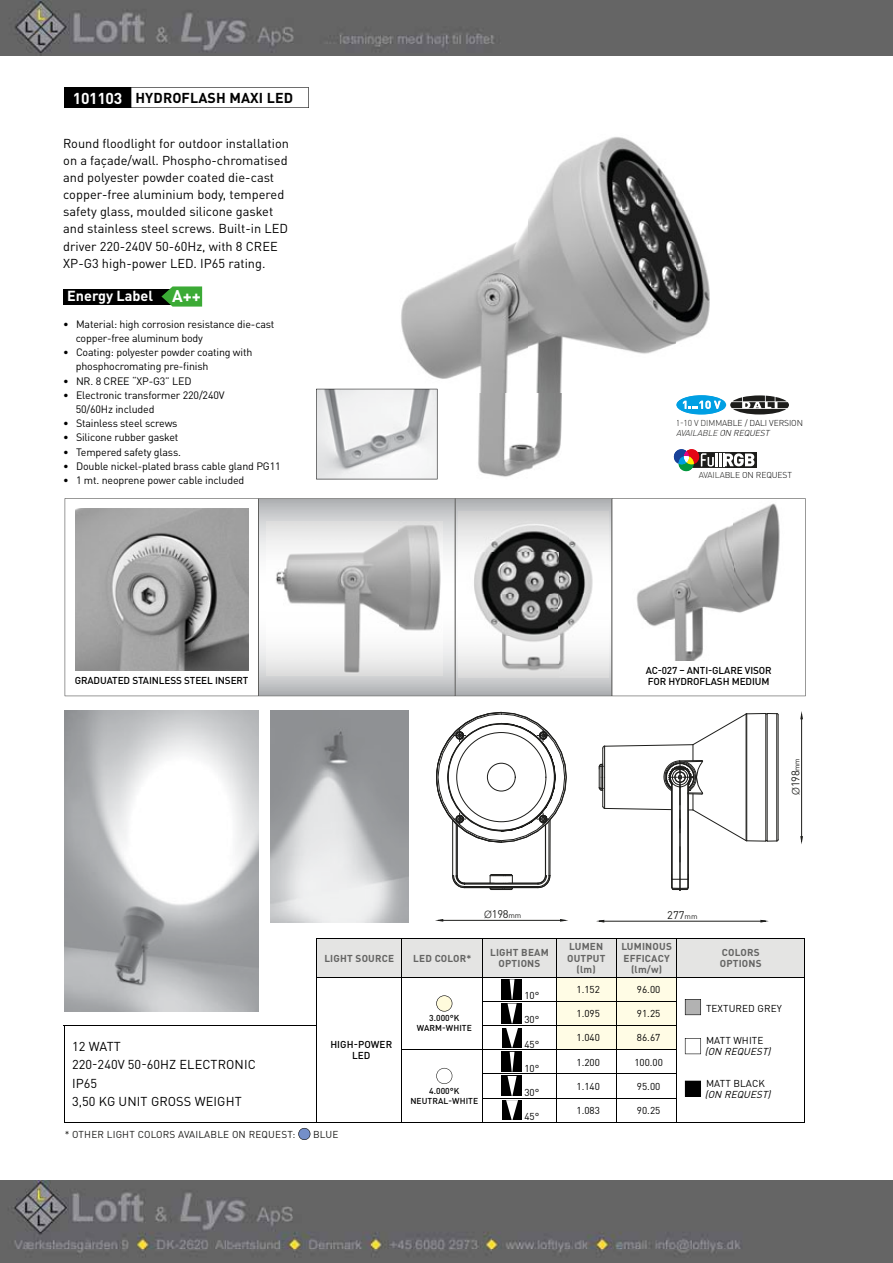
<style>
.page{position:relative;width:893px;height:1263px;background:#fff}
.page>*{position:absolute;margin:0;border:0;box-sizing:border-box;transform-origin:0 0}
.t1{font:700 14.4px "DINOT";color:#fff}
.t2{font:700 14.25px "DINOT";letter-spacing:.01em;color:#000}
.t3{font:12.75px/17.1px "DINOT";color:#000}
.t4{font:11.1px "DINOT";letter-spacing:-.02em;color:#1d1d1b}
.t5{font:10.65px/14.2px "DINOT";letter-spacing:-.015em;color:#000}
.t6{font:9.9px "DINOT";color:#000}
.t7{font:700 9.9px/11.4px "DINOT";letter-spacing:.02em;color:#646463;text-align:center}
.t8{font:500 9.9px "DINOT";letter-spacing:-.01em;color:#000}
.t9{font:9.9px "DINOT";letter-spacing:.02em;color:#1d1d1b}
.t10{font:italic 9.9px "DINOT";color:#000}
.t11{font:500 9.9px/11.4px "DINOT";letter-spacing:.01em;color:#000;text-align:center}
.t12{font:300 8.55px/9.9px "DINOT";letter-spacing:-.01em;color:#000}
.t13{font:500 8.55px/9.9px "DINOT";letter-spacing:.01em;color:#000;text-align:center}
.t14{font:italic 300 8.55px "DINOT";color:#1d1d1b}
.s1{font-size:15.6px;color:#fff}
.s2{font-size:16.8px}
.s3{color:#1d1d1b}
.s4{font-style:italic}
.s5{font-family:"Helvetica";font-weight:300;font-size:10.2px}
.s6{font-size:7.35px}
</style>
<div class="page">
<img style="left:0;top:0;width:893px;height:55px">
<img style="left:0;top:1180px;width:893px;height:83px">
<hr style="left:64px;top:1025px;width:253px;height:1px;background:#000">
<svg style="left:64px;top:1026px;width:1px;height:96px"></svg>
<hr style="left:64px;top:1122px;width:741px;height:1px;background:#000">
<svg style="left:317px;top:939px;width:488px;height:183px"></svg>
<svg style="left:131px;top:87px;width:178px;height:21px"></svg>
<div style="left:64px;top:87px;width:67px;height:21px;background:#000"></div>
<svg style="left:298px;top:1128px;width:12px;height:12px"></svg>
<div style="left:64px;top:289px;width:116px;height:15px;background:#000"></div>
<svg style="left:161px;top:286px;width:41px;height:21px"></svg>
<div style="left:676px;top:395px;width:50px;height:19px;background:#009fe3;border-radius:50%"></div>
<svg style="left:730px;top:395px;width:59px;height:19px"></svg>
<svg style="left:754px;top:452px;width:2px;height:16px"></svg>
<img style="left:383px;top:137px;width:327px;height:343px">
<img style="left:677px;top:419px;width:33px;height:8px">
<img style="left:676px;top:430px;width:34px;height:6px">
<img style="left:676px;top:395px;width:48px;height:19px">
<svg style="left:683px;top:401px;width:38px;height:8px"></svg>
<img style="left:699px;top:472px;width:11px;height:7px">
<svg style="left:674px;top:449px;width:80px;height:22px"></svg>
<svg style="left:65px;top:498px;width:741px;height:198px"></svg>
<img style="left:459px;top:511px;width:150px;height:167px">
<img style="left:267px;top:522px;width:176px;height:154px">
<img style="left:75px;top:509px;width:173px;height:161px">
<img style="left:65px;top:711px;width:193px;height:301px">
<img style="left:271px;top:711px;width:138px;height:211px">
<hr style="left:801px;top:716px;width:1px;height:124px;background:#1d1d1b">
<svg style="left:800px;top:836px;width:3px;height:8px"></svg>
<svg style="left:800px;top:711px;width:3px;height:8px"></svg>
<hr style="left:440px;top:920px;width:124px;height:1px;background:#1d1d1b">
<svg style="left:435px;top:919px;width:8px;height:3px"></svg>
<svg style="left:560px;top:919px;width:8px;height:3px"></svg>
<hr style="left:601px;top:921px;width:163px;height:1px;background:#1d1d1b">
<svg style="left:760px;top:920px;width:9px;height:2px"></svg>
<svg style="left:596px;top:920px;width:8px;height:2px"></svg>
<hr style="left:671px;top:782px;width:1px;height:97px;background:#1d1d1b">
<hr style="left:672px;top:783px;width:1px;height:96px;background:#1d1d1b">
<hr style="left:687px;top:783px;width:1px;height:96px;background:#1d1d1b">
<hr style="left:688px;top:782px;width:1px;height:97px;background:#1d1d1b">
<hr style="left:680px;top:787px;width:1px;height:92px;background:#1d1d1b">
<hr style="left:778px;top:715px;width:1px;height:125px;background:#1d1d1b">
<svg style="left:599px;top:713px;width:179px;height:129px"></svg>
<svg style="left:671px;top:874px;width:18px;height:16px"></svg>
<hr style="left:456px;top:824px;width:1px;height:52px;background:#1d1d1b">
<hr style="left:457px;top:825px;width:1px;height:51px;background:#1d1d1b">
<hr style="left:452px;top:820px;width:1px;height:56px;background:#1d1d1b">
<hr style="left:549px;top:821px;width:1px;height:55px;background:#1d1d1b">
<hr style="left:545px;top:825px;width:1px;height:51px;background:#1d1d1b">
<hr style="left:550px;top:820px;width:1px;height:56px;background:#1d1d1b">
<svg style="left:452px;top:874px;width:99px;height:16px"></svg>
<svg style="left:436px;top:712px;width:131px;height:131px"></svg>
<svg style="left:316px;top:389px;width:121px;height:90px"></svg>
<h2 class="t2" style="left:73px;top:89px;width:222px"><span class="s1">101103</span> HYDROFLASH MAXI LED</h2>
<p class="t3" style="left:63px;top:135px;width:227px">Round floodlight for outdoor installation on a façade/wall. Phospho-chromatised and polyester powder coated die-cast copper-free aluminium body, tempered safety glass, moulded silicone gasket and stainless steel screws. Built-in LED driver 220-240V 50-60Hz, with 8 CREE XP-G3 high-power LED. IP65 rating.</p>
<h1 class="t1" style="left:67px;top:287px;width:135px">Energy Label <span class="s2">A++</span></h1>
<p class="t5" style="left:76px;top:317px;width:200px;text-indent:-12px">• Material: high corrosion resistance die-cast copper-free aluminum body</p>
<p class="t5" style="left:76px;top:345px;width:178px;text-indent:-12px">• Coating: polyester powder coating with phosphocromating pre-finish</p>
<p class="t5" style="left:63px;top:373px;width:130px">• NR. 8 CREE “XP-G3” LED</p>
<p class="t5" style="left:76px;top:388px;width:150px;text-indent:-12px">• Electronic transformer 220/240V<br>50/60Hz included</p>
<p class="t5" style="left:63px;top:416px;width:116px">• Stainless steel screws</p>
<p class="t5" style="left:63px;top:430px;width:117px">• Silicone rubber gasket</p>
<p class="t5" style="left:63px;top:444px;width:119px">• Tempered safety glass.</p>
<p class="t5" style="left:63px;top:459px;width:219px">• Double nickel-plated brass cable gland PG11</p>
<p class="t5" style="left:63px;top:473px;width:183px">• 1 mt. neoprene power cable included</p>
<p class="t12" style="left:725px;top:418px;width:80px;text-indent:-49px"><span class="s3">1-10 V DIMMA</span>BLE / DALI VERSION<br><span class="s4">N REQUEST</span></p>
<p class="t12" style="left:699px;top:470px;width:95px"><span class="s3">AVAILA</span>BLE ON REQUEST</p>
<p class="t14" style="left:676px;top:428px;width:53px">AVAILABLE O</p>
<p class="t8" style="left:646px;top:664px;width:128px">AC-027 – ANTI-GLARE VISOR</p>
<p class="t8" style="left:75px;top:674px;width:175px">GRADUATED STAINLESS STEEL INSERT</p>
<p class="t8" style="left:648px;top:675px;width:123px">FOR HYDROFLASH MEDIUM</p>
<p class="t4" style="left:789px;top:795px;width:39px;rotate:-90deg"><span class="s5">Ø</span>198<span class="s6">mm</span></p>
<p class="t4" style="left:484px;top:907px;width:39px"><span class="s5">Ø</span>198<span class="s6">mm</span></p>
<p class="t4" style="left:667px;top:908px;width:32px">277<span class="s6">mm</span></p>
<p class="t7" style="left:324px;top:952px;width:71px">LIGHT SOURCE</p>
<p class="t7" style="left:413px;top:952px;width:60px">LED COLOR*</p>
<p class="t7" style="left:490px;top:946px;width:60px">LIGHT BEAM<br>OPTIONS</p>
<p class="t7" style="left:567px;top:941px;width:40px">LUMEN<br>OUTPUT (lm)</p>
<p class="t7" style="left:621px;top:941px;width:52px">LUMINOUS<br>EFFICACY (lm/w)</p>
<p class="t7" style="left:720px;top:946px;width:43px;text-align:left">COLORS<br>OPTIONS</p>
<p class="t13" style="left:417px;top:1013px;width:57px">3.000°K<br>WARM-WHITE</p>
<p class="t6" style="left:524px;top:989px;width:16px">10°</p>
<p class="t6" style="left:524px;top:1014px;width:16px">30°</p>
<p class="t3" style="left:72px;top:1037px;width:185px;line-height:18.5px">12 WATT<br>220-240V 50-60HZ ELECTRONIC<br>IP65<br>3,50 KG UNIT GROSS WEIGHT</p>
<p class="t6" style="left:524px;top:1038px;width:16px">45°</p>
<p class="t11" style="left:330px;top:1038px;width:63px">HIGH-POWER<br>LED</p>
<p class="t6" style="left:524px;top:1062px;width:16px">10°</p>
<p class="t13" style="left:410px;top:1086px;width:69px">4.000°K<br>NEUTRAL-WHITE</p>
<p class="t6" style="left:524px;top:1086px;width:16px">30°</p>
<p class="t9" style="left:65px;top:1128px;width:232px">* OTHER LIGHT COLORS AVAILABLE ON REQUEST:</p>
<p class="t9" style="left:313px;top:1128px;width:27px">BLUE</p>
<p class="t6" style="left:524px;top:1110px;width:16px">45°</p>
<p class="t6" style="left:576px;top:983px;width:25px">1.152</p>
<p class="t6" style="left:637px;top:983px;width:25px">96.00</p>
<p class="t6" style="left:576px;top:1007px;width:25px">1.095</p>
<p class="t6" style="left:637px;top:1007px;width:25px">91.25</p>
<p class="t6" style="left:576px;top:1032px;width:25px">1.040</p>
<p class="t6" style="left:637px;top:1032px;width:25px">86.67</p>
<p class="t6" style="left:576px;top:1056px;width:25px">1.200</p>
<p class="t6" style="left:634px;top:1056px;width:30px">100.00</p>
<p class="t6" style="left:576px;top:1080px;width:25px">1.140</p>
<p class="t6" style="left:637px;top:1080px;width:25px">95.00</p>
<p class="t6" style="left:576px;top:1104px;width:25px">1.083</p>
<p class="t6" style="left:637px;top:1104px;width:25px">90.25</p>
<p class="t6" style="left:706px;top:1002px;width:77px">TEXTURED GREY</p>
<p class="t6" style="left:706px;top:1034px;width:59px">MATT WHITE</p>
<p class="t10" style="left:705px;top:1045px;width:70px">(ON REQUEST)</p>
<p class="t6" style="left:706px;top:1077px;width:60px">MATT BLACK</p>
<p class="t10" style="left:705px;top:1088px;width:70px">(ON REQUEST)</p>
</div>
